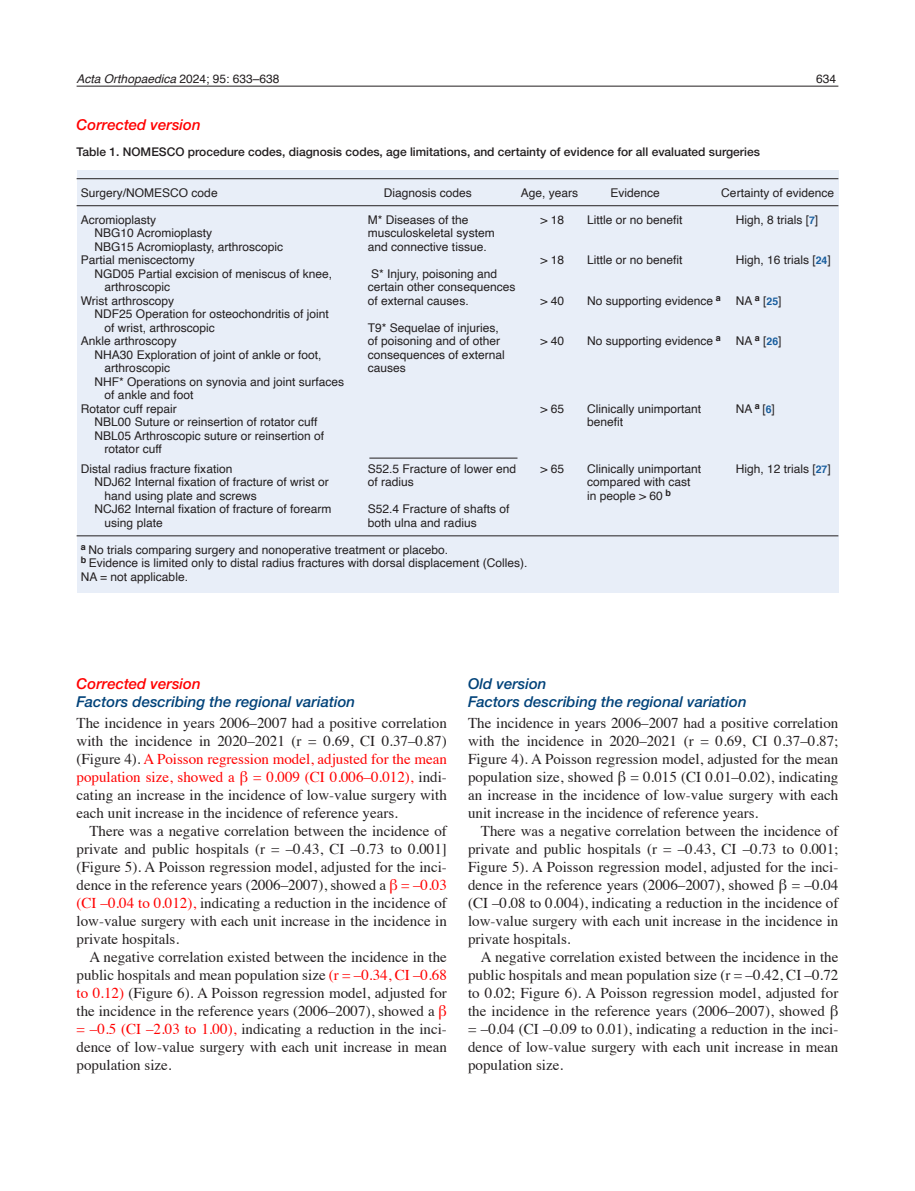
<style>
.page{position:relative;width:915px;height:1191px;background:#fff}
.page>*{position:absolute;margin:0;border:0;box-sizing:border-box;transform-origin:0 0}
._5-Brödtext{font:15px/18px "Times";color:#231f20;text-align:justify}
._4-Brödstart{font:15px/18px "Times";color:#231f20;text-align:justify}
._3-Underrubrik{font:italic 500 15px "Helvetica Neue LTW1 G";color:#004279}
._3-Underrubrik-2{font:italic 500 15px "Helvetica Neue LTW1 G";color:#f00}
.Tabelltext{font:12px "Helvetica";color:#231f20}
._9-Tabellhuvud{font:500 12px "Helvetica Neue LTW1 G";color:#231f20}
.t1{font:italic 12px "Helvetica";color:#231f20}
.s1{font-style:normal}
.s2{font-weight:700;font-size:10.5px;color:#175d9e}
.s3{color:#f00}
</style>
<div class="page">
<hr style="left:77px;top:86px;width:761px;height:1px;background:#231f20">
<div style="left:77px;top:171px;width:761px;height:422px;background:#e8eef8"></div>
<hr style="left:77px;top:178px;width:761px;height:1px;background:#231f20">
<hr style="left:77px;top:205px;width:761px;height:1px;background:#231f20">
<hr style="left:77px;top:535px;width:761px;height:1px;background:#231f20">
<hr style="left:369px;top:458px;width:148px;height:1px;background:#231f20">
<p class="t1" style="left:77px;top:70px;width:204px">Acta Orthopaedica <span class="s1">2024; 95: 633–638</span></p>
<p class="Tabelltext" style="left:816px;top:70px;width:22px">634</p>
<p class="_3-Underrubrik-2" style="left:77px;top:116px;width:125px">Corrected version</p>
<p class="_9-Tabellhuvud" style="left:77px;top:145px;width:684px">Table 1. NOMESCO procedure codes, diagnosis codes, age limitations, and certainty of evidence for all evaluated surgeries</p>
<p class="Tabelltext" style="left:81px;top:183px;width:138px">Surgery/NOMESCO code</p>
<p class="Tabelltext" style="left:384px;top:183px;width:90px">Diagnosis codes</p>
<p class="Tabelltext" style="left:520px;top:183px;width:59px">Age, years</p>
<p class="Tabelltext" style="left:610px;top:183px;width:51px">Evidence</p>
<p class="Tabelltext" style="left:721px;top:183px;width:114px">Certainty of evidence</p>
<p class="Tabelltext" style="left:81px;top:210px;width:77px">Acromioplasty</p>
<p class="Tabelltext" style="left:368px;top:210px;width:102px">M* Diseases of the</p>
<p class="Tabelltext" style="left:540px;top:210px;width:25px">&gt; 18</p>
<p class="Tabelltext" style="left:587px;top:210px;width:97px">Little or no benefit</p>
<p class="Tabelltext" style="left:735px;top:210px;width:84px">High, 8 trials [<span class="s2">7</span>]</p>
<p class="Tabelltext" style="left:95px;top:224px;width:119px">NBG10 Acromioplasty</p>
<p class="Tabelltext" style="left:368px;top:224px;width:128px">musculoskeletal system</p>
<p class="Tabelltext" style="left:95px;top:237px;width:190px">NBG15 Acromioplasty, arthroscopic</p>
<p class="Tabelltext" style="left:368px;top:237px;width:120px">and connective tissue.</p>
<p class="Tabelltext" style="left:81px;top:251px;width:116px">Partial meniscectomy</p>
<p class="Tabelltext" style="left:540px;top:251px;width:25px">&gt; 18</p>
<p class="Tabelltext" style="left:587px;top:251px;width:97px">Little or no benefit</p>
<p class="Tabelltext" style="left:735px;top:251px;width:97px">High, 16 trials [<span class="s2">24</span>]</p>
<p class="Tabelltext" style="left:95px;top:264px;width:239px">NGD05 Partial excision of meniscus of knee,</p>
<p class="Tabelltext" style="left:371px;top:264px;width:127px">S* Injury, poisoning and</p>
<p class="Tabelltext" style="left:105px;top:278px;width:67px">arthroscopic</p>
<p class="Tabelltext" style="left:368px;top:278px;width:149px">certain other consequences</p>
<p class="Tabelltext" style="left:81px;top:291px;width:95px">Wrist arthroscopy</p>
<p class="Tabelltext" style="left:368px;top:291px;width:102px">of external causes.</p>
<p class="Tabelltext" style="left:540px;top:291px;width:25px">&gt; 40</p>
<p class="Tabelltext" style="left:587px;top:291px;width:196px">No supporting evidence <sup>a</sup> NA <sup>a</sup> [<span class="s2">25</span>]</p>
<p class="Tabelltext" style="left:95px;top:305px;width:236px">NDF25 Operation for osteochondritis of joint</p>
<p class="Tabelltext" style="left:105px;top:318px;width:112px">of wrist, arthroscopic</p>
<p class="Tabelltext" style="left:368px;top:318px;width:132px">T9* Sequelae of injuries,</p>
<p class="Tabelltext" style="left:81px;top:332px;width:98px">Ankle arthroscopy</p>
<p class="Tabelltext" style="left:368px;top:332px;width:134px">of poisoning and of other</p>
<p class="Tabelltext" style="left:540px;top:332px;width:25px">&gt; 40</p>
<p class="Tabelltext" style="left:587px;top:332px;width:196px">No supporting evidence <sup>a</sup> NA <sup>a</sup> [<span class="s2">26</span>]</p>
<p class="Tabelltext" style="left:95px;top:345px;width:228px">NHA30 Exploration of joint of ankle or foot,</p>
<p class="Tabelltext" style="left:368px;top:345px;width:138px">consequences of external</p>
<p class="Tabelltext" style="left:105px;top:359px;width:67px">arthroscopic</p>
<p class="Tabelltext" style="left:368px;top:359px;width:40px">causes</p>
<p class="Tabelltext" style="left:95px;top:372px;width:251px">NHF* Operations on synovia and joint surfaces</p>
<p class="Tabelltext" style="left:105px;top:386px;width:90px">of ankle and foot</p>
<p class="Tabelltext" style="left:81px;top:399px;width:97px">Rotator cuff repair</p>
<p class="Tabelltext" style="left:540px;top:399px;width:25px">&gt; 65</p>
<p class="Tabelltext" style="left:587px;top:399px;width:116px">Clinically unimportant</p>
<p class="Tabelltext" style="left:735px;top:399px;width:41px">NA <sup>a</sup> [<span class="s2">6</span>]</p>
<p class="Tabelltext" style="left:95px;top:413px;width:224px">NBL00 Suture or reinsertion of rotator cuff</p>
<p class="Tabelltext" style="left:587px;top:413px;width:38px">benefit</p>
<p class="Tabelltext" style="left:95px;top:426px;width:231px">NBL05 Arthroscopic suture or reinsertion of</p>
<p class="Tabelltext" style="left:105px;top:440px;width:59px">rotator cuff</p>
<p class="Tabelltext" style="left:81px;top:459px;width:153px">Distal radius fracture fixation</p>
<p class="Tabelltext" style="left:368px;top:459px;width:150px">S52.5 Fracture of lower end</p>
<p class="Tabelltext" style="left:540px;top:459px;width:25px">&gt; 65</p>
<p class="Tabelltext" style="left:587px;top:459px;width:116px">Clinically unimportant</p>
<p class="Tabelltext" style="left:735px;top:459px;width:97px">High, 12 trials [<span class="s2">27</span>]</p>
<p class="Tabelltext" style="left:95px;top:473px;width:236px">NDJ62 Internal fixation of fracture of wrist or</p>
<p class="Tabelltext" style="left:368px;top:473px;width:48px">of radius</p>
<p class="Tabelltext" style="left:587px;top:473px;width:105px">compared with cast</p>
<p class="Tabelltext" style="left:105px;top:486px;width:154px">hand using plate and screws</p>
<p class="Tabelltext" style="left:587px;top:486px;width:85px">in people &gt; 60 <sup>b</sup></p>
<p class="Tabelltext" style="left:95px;top:500px;width:238px">NCJ62 Internal fixation of fracture of forearm</p>
<p class="Tabelltext" style="left:368px;top:500px;width:143px">S52.4 Fracture of shafts of</p>
<p class="Tabelltext" style="left:105px;top:513px;width:60px">using plate</p>
<p class="Tabelltext" style="left:368px;top:513px;width:110px">both ulna and radius</p>
<p class="Tabelltext" style="left:81px;top:540px;width:368px"><sup>a</sup> No trials comparing surgery and nonoperative treatment or placebo.</p>
<p class="Tabelltext" style="left:81px;top:554px;width:448px"><sup>b</sup> Evidence is limited only to distal radius fractures with dorsal displacement (Colles).</p>
<p class="Tabelltext" style="left:81px;top:567px;width:109px">NA = not applicable.</p>
<p class="_3-Underrubrik-2" style="left:77px;top:674px;width:125px">Corrected version</p>
<p class="_3-Underrubrik" style="left:77px;top:692px;width:280px">Factors describing the regional variation</p>
<p class="_4-Brödstart" style="left:77px;top:712px;width:371px">The incidence in years 2006–2007 had a positive correlation with the incidence in 2020–2021 (r = 0.69, CI 0.37–0.87) (Figure 4). <span class="s3">A Poisson regression model, adjusted for the mean population size, showed a β = 0.009 (CI 0.006–0.012),</span> indi&shy;cating an increase in the incidence of low-value surgery with each unit increase in the incidence of reference years.</p>
<p class="_5-Brödtext" style="left:77px;top:820px;width:371px;text-indent:13px">There was a negative correlation between the incidence of private and public hospitals (r = –0.43, CI –0.73 to 0.001] (Figure 5). A Poisson regression model, adjusted for the inci&shy;dence in the reference years (2006–2007), showed a <span class="s3">β = –0.03 (CI –0.04 to 0.012),</span> indicating a reduction in the incidence of low-value surgery with each unit increase in the incidence in private hospitals.</p>
<p class="_5-Brödtext" style="left:77px;top:946px;width:371px;text-indent:13px">A negative correlation existed between the incidence in the public hospitals and mean population size <span class="s3">(r = –0.34, CI –0.68 to 0.12)</span> (Figure 6). A Poisson regression model, adjusted for the incidence in the reference years (2006–2007), showed a <span class="s3">β = –0.5 (CI –2.03 to 1.00),</span> indicating a reduction in the inci&shy;dence of low-value surgery with each unit increase in mean population size.</p>
<p class="_3-Underrubrik" style="left:468px;top:674px;width:80px">Old version</p>
<p class="_3-Underrubrik" style="left:468px;top:692px;width:280px">Factors describing the regional variation</p>
<p class="_4-Brödstart" style="left:468px;top:712px;width:371px">The incidence in years 2006–2007 had a positive correlation with the incidence in 2020–2021 (r = 0.69, CI 0.37–0.87; Figure 4). A Poisson regression model, adjusted for the mean population size, showed β = 0.015 (CI 0.01–0.02), indicating an increase in the incidence of low-value surgery with each unit increase in the incidence of reference years.</p>
<p class="_5-Brödtext" style="left:468px;top:820px;width:371px;text-indent:13px">There was a negative correlation between the incidence of private and public hospitals (r = –0.43, CI –0.73 to 0.001; Figure 5). A Poisson regression model, adjusted for the inci&shy;dence in the reference years (2006–2007), showed β = –0.04 (CI –0.08 to 0.004), indicating a reduction in the incidence of low-value surgery with each unit increase in the incidence in private hospitals.</p>
<p class="_5-Brödtext" style="left:468px;top:946px;width:371px;text-indent:13px">A negative correlation existed between the incidence in the public hospitals and mean population size (r = –0.42, CI –0.72 to 0.02; Figure 6). A Poisson regression model, adjusted for the incidence in the reference years (2006–2007), showed β = –0.04 (CI –0.09 to 0.01), indicating a reduction in the inci&shy;dence of low-value surgery with each unit increase in mean population size.</p>
</div>
